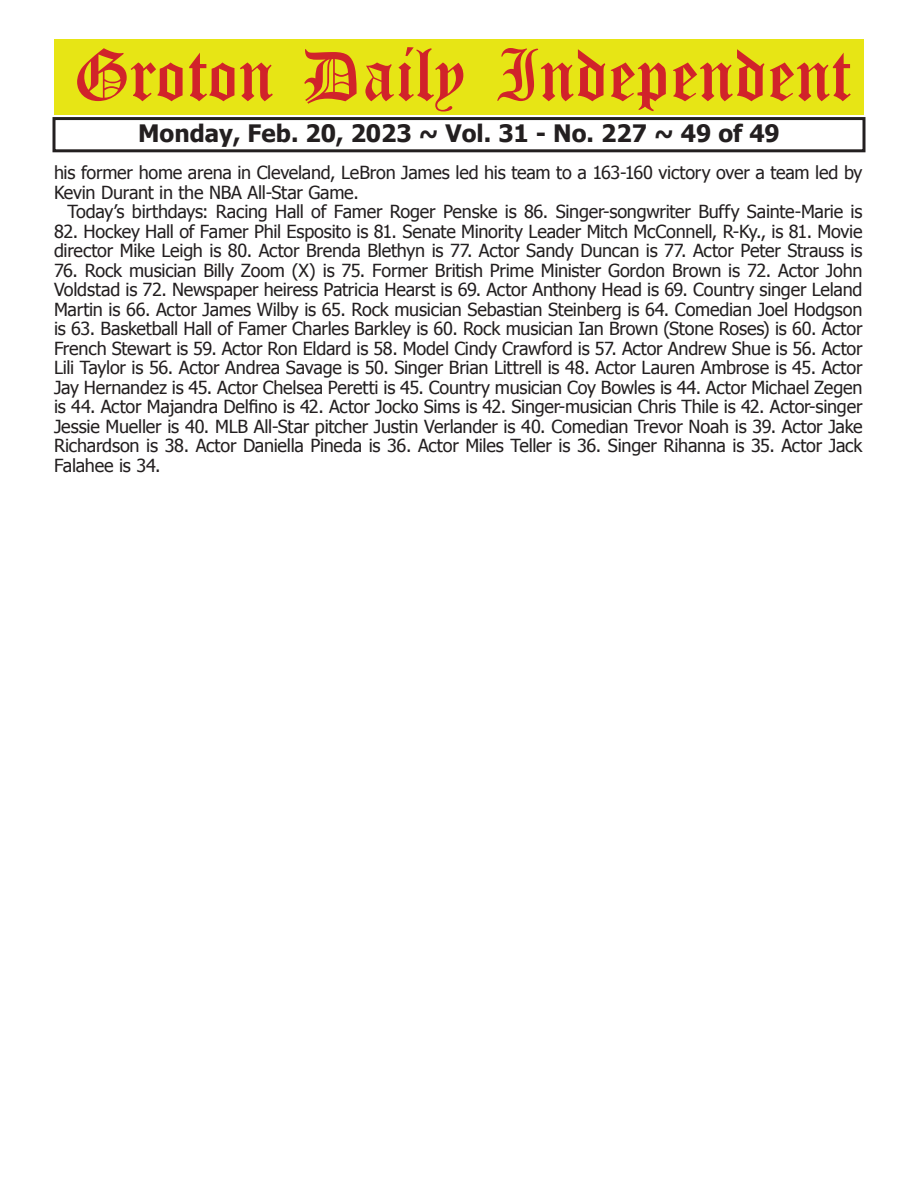
<style>
.page{position:relative;width:918px;height:1188px;background:#fff}
.page>*{position:absolute;margin:0;border:0;box-sizing:border-box;transform-origin:0 0}
.t1{font:54px "Old English Five";color:#d1232a}
.t2{font:700 24px "Tahoma";color:#231f20}
.t3{font:18px/19.5px "Tahoma";letter-spacing:-.015em;color:#231f20}
</style>
<div class="page">
<div style="left:52px;top:117px;width:814px;height:35px;border:3px solid #231f20"></div>
<div style="left:54px;top:40px;width:810px;height:75px;background:#e7e515"></div>
<h1 class="t1" style="left:73px;top:50px;width:779px">Groton Daily Independent</h1>
<h2 class="t2" style="left:138px;top:116px;width:643px">Monday, Feb. 20, 2023 ~ Vol. 31 - No. 227 ~ 49 of 49</h2>
<p class="t3" style="left:54px;top:162px;width:810px">his former home arena in Cleveland, LeBron James led his team to a 163-160 victory over a team led by<br>Kevin Durant in the NBA All-Star Game.</p>
<p class="t3" style="left:68px;top:201px;width:797px">Today’s birthdays: Racing Hall of Famer Roger Penske is 86. Singer-songwriter Buffy Sainte-Marie is</p>
<p class="t3" style="left:54px;top:221px;width:810px">82. Hockey Hall of Famer Phil Esposito is 81. Senate Minority Leader Mitch McConnell, R-Ky., is 81. Movie director Mike Leigh is 80. Actor Brenda Blethyn is 77. Actor Sandy Duncan is 77. Actor Peter Strauss is</p>
<p class="t3" style="left:54px;top:260px;width:810px;text-align:justify">76. Rock musician Billy Zoom (X) is 75. Former British Prime Minister Gordon Brown is 72. Actor John Voldstad is 72. Newspaper heiress Patricia Hearst is 69. Actor Anthony Head is 69. Country singer Leland Martin is 66. Actor James Wilby is 65. Rock musician Sebastian Steinberg is 64. Comedian Joel Hodgson is 63. Basketball Hall of Famer Charles Barkley is 60. Rock musician Ian Brown (Stone Roses) is 60. Actor French Stewart is 59. Actor Ron Eldard is 58. Model Cindy Crawford is 57. Actor Andrew Shue is 56. Actor Lili Taylor is 56. Actor Andrea Savage is 50. Singer Brian Littrell is 48. Actor Lauren Ambrose is 45. Actor Jay Hernandez is 45. Actor Chelsea Peretti is 45. Country musician Coy Bowles is 44. Actor Michael Zegen is 44. Actor Majandra Delfino is 42. Actor Jocko Sims is 42. Singer-musician Chris Thile is 42. Actor-singer Jessie Mueller is 40. MLB All-Star pitcher Justin Verlander is 40. Comedian Trevor Noah is 39. Actor Jake Richardson is 38. Actor Daniella Pineda is 36. Actor Miles Teller is 36. Singer Rihanna is 35. Actor Jack Falahee is 34.</p>
</div>
